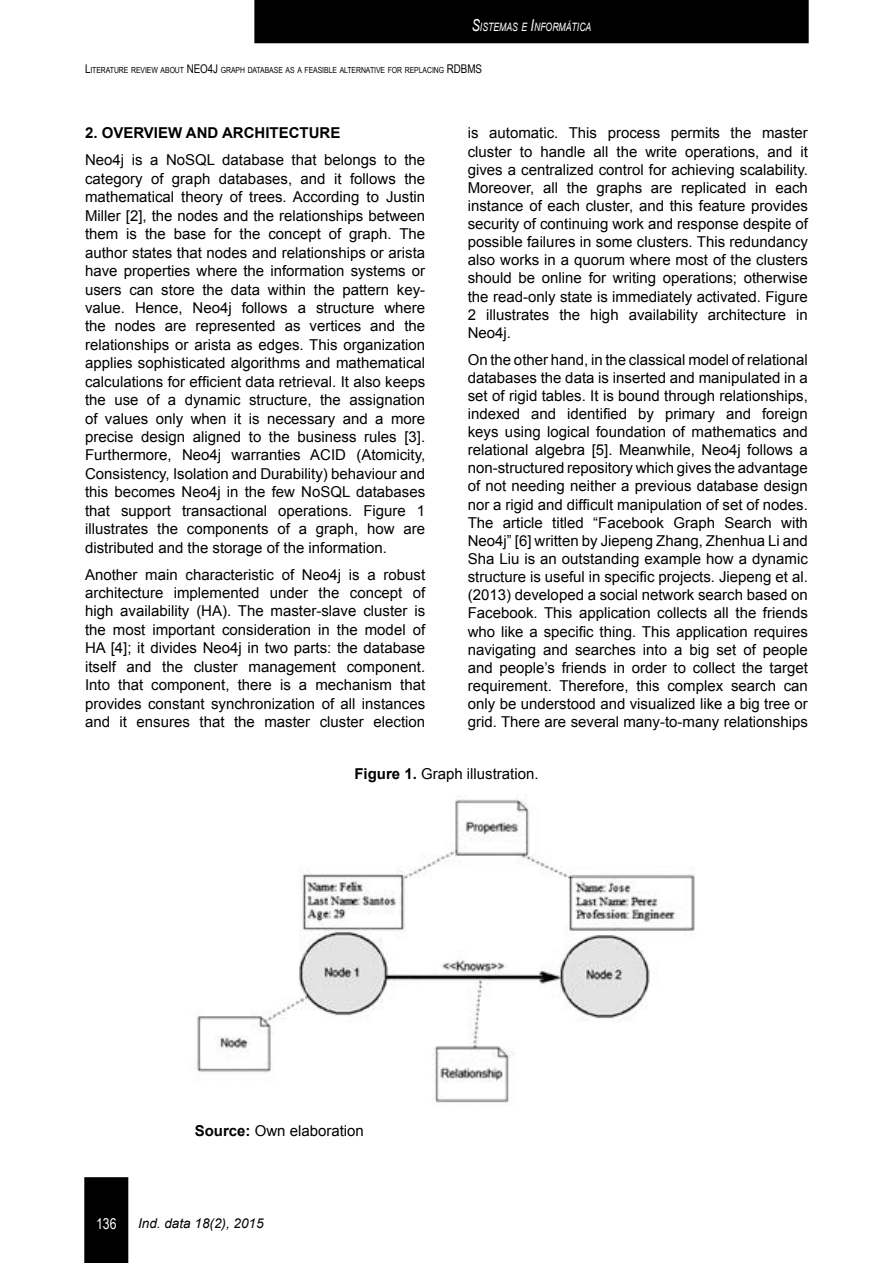
<style>
.page{position:relative;width:893px;height:1263px;background:#fff}
.page>*{position:absolute;margin:0;border:0;box-sizing:border-box;transform-origin:0 0}
.t1{font:15px/18.1px "Arial";color:#000;text-align:justify}
.t2{font:700 15px "Arial";color:#000}
.t3{font:15px "Arial Narrow";color:#fff}
.t4{font:italic 13.5px "Arial";color:#000}
.t5{font:italic 11.55px "Arial";color:#fff;scale:.75 1}
.t6{font:8.4px "Arial Narrow";letter-spacing:-.005em;color:#000}
.s1{font-size:16.5px}
.s2{font-size:12px}
.s3{font-weight:700}
</style>
<div class="page">
<div style="left:84px;top:1177px;width:44px;height:86px;background:#000"></div>
<div style="left:254px;top:0;width:555px;height:43px;background:#000"></div>
<img style="left:196px;top:796px;width:499px;height:307px">
<p class="t5" style="left:472px;top:19px;width:161px"><span class="s1">S</span>ISTEMAS E <span class="s1">I</span>NFORMÁTICA</p>
<p class="t6" style="left:85px;top:63px;width:398px"><span class="s2">L</span>ITERATURE REVIEW ABOUT <span class="s2">NEO4J</span> GRAPH DATABASE AS A FEASIBLE ALTERNATIVE FOR REPLACING <span class="s2">RDBMS</span></p>
<p class="t2" style="left:85px;top:123px;width:257px">2. OVERVIEW AND ARCHITECTURE</p>
<p class="t1" style="left:85px;top:151px;width:342px">Neo4j is a NoSQL database that belongs to the category of graph databases, and it follows the mathematical theory of trees. According to Justin Miller [2], the nodes and the relationships between them is the base for the concept of graph. The author states that nodes and relationships or arista have properties where the information systems or users can store the data within the pattern key&shy;value. Hence, Neo4j follows a structure where the nodes are represented as vertices and the relationships or arista as edges. This organization applies sophisticated algorithms and mathematical calculations for efficient data retrieval. It also keeps the use of a dynamic structure, the assignation of values only when it is necessary and a more precise design aligned to the business rules [3].<br>Furthermore, Neo4j warranties ACID (Atomicity, Consistency, Isolation and Durability) behaviour and this becomes Neo4j in the few NoSQL databases that support transactional operations. Figure 1 illustrates the components of a graph, how are distributed and the storage of the information.</p>
<p class="t1" style="left:85px;top:565px;width:342px">Another main characteristic of Neo4j is a robust architecture implemented under the concept of high availability (HA). The master-slave cluster is the most important consideration in the model of HA [4]; it divides Neo4j in two parts: the database itself and the cluster management component.<br>Into that component, there is a mechanism that provides constant synchronization of all instances and it ensures that the master cluster election</p>
<p class="t1" style="left:468px;top:124px;width:342px">is automatic. This process permits the master cluster to handle all the write operations, and it gives a centralized control for achieving scalability.<br>Moreover, all the graphs are replicated in each instance of each cluster, and this feature provides security of continuing work and response despite of possible failures in some clusters. This redundancy also works in a quorum where most of the clusters should be online for writing operations; otherwise the read-only state is immediately activated. Figure 2 illustrates the high availability architecture in Neo4j.</p>
<p class="t1" style="left:468px;top:350px;width:342px">On the other hand, in the classical model of relational databases the data is inserted and manipulated in a set of rigid tables. It is bound through relationships, indexed and identified by primary and foreign keys using logical foundation of mathematics and relational algebra [5]. Meanwhile, Neo4j follows a non-structured repository which gives the advantage of not needing neither a previous database design nor a rigid and difficult manipulation of set of nodes.<br>The article titled “Facebook Graph Search with Neo4j” [6] written by Jiepeng Zhang, Zhenhua Li and Sha Liu is an outstanding example how a dynamic structure is useful in specific projects. Jiepeng et al. (2013) developed a social network search based on Facebook. This application collects all the friends who like a specific thing. This application requires navigating and searches into a big set of people and people’s friends in order to collect the target requirement. Therefore, this complex search can only be understood and visualized like a big tree or grid. There are several many-to-many relationships</p>
<p class="t1" style="left:354px;top:764px;width:186px"><span class="s3">Figure 1.</span> Graph illustration.</p>
<p class="t1" style="left:195px;top:1121px;width:171px"><span class="s3">Source:</span> Own elaboration</p>
<p class="t3" style="left:96px;top:1213px;width:22px">136</p>
<p class="t4" style="left:138px;top:1215px;width:127px">Ind. data 18(2), 2015</p>
</div>
